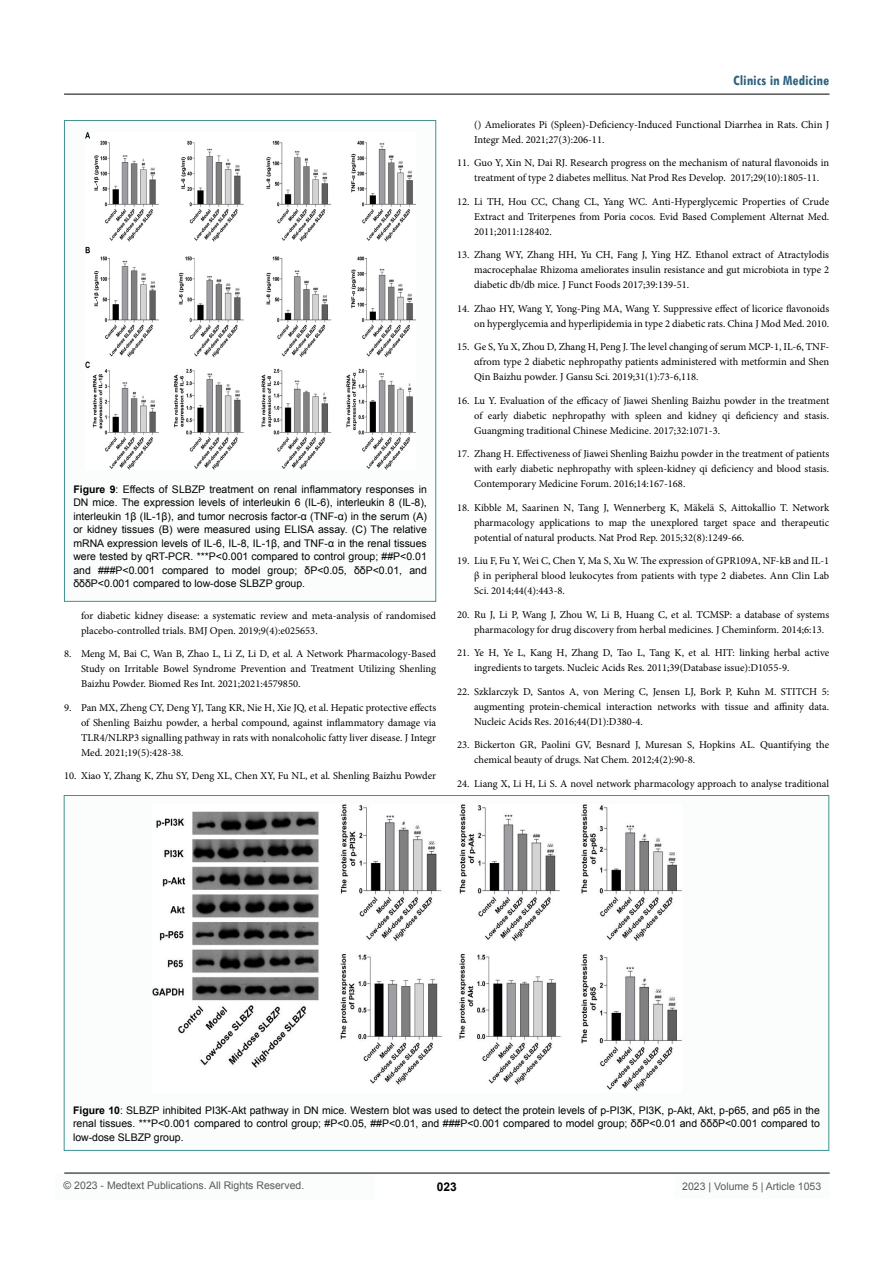
<style>
.page{position:relative;width:893px;height:1263px;background:#fff}
.page>*{position:absolute;margin:0;border:0;box-sizing:border-box;transform-origin:0 0}
.t1{font:700 condensed 15px "Tw Cen";color:#2e617e}
.t2{font:700 12px "Arial";color:#000}
.t3{font:10.5px/15px "Minion Pro";color:#000;text-align:justify}
.t4{font:10.5px/13.5px "Arial";color:#000;text-align:justify}
.t5{font:10.5px "Arial";color:#58595b}
.s1{font-weight:700}
</style>
<div class="page">
<div style="left:55px;top:1173px;width:320px;height:26px;background:#fbfdfd"></div>
<hr style="left:64px;top:1173px;width:766px;height:1px;background:#000">
<hr style="left:64px;top:94px;width:765px;height:1px;background:#000">
<div style="left:674px;top:1174px;width:156px;height:25px;background:#fbfdfd"></div>
<div style="left:64px;top:121px;width:372px;height:480px;background:#fbfdfd"></div>
<img style="left:85px;top:133px;width:330px;height:336px">
<div style="left:64px;top:795px;width:765px;height:355px;background:#fbfdfd"></div>
<img style="left:152px;top:804px;width:529px;height:287px">
<p class="t4" style="left:73px;top:482px;width:355px"><span class="s1">Figure 9</span>: Effects of SLBZP treatment on renal inflammatory responses in DN mice. The expression levels of interleukin 6 (IL-6), interleukin 8 (IL-8), interleukin 1β (IL-1β), and tumor necrosis factor-α (TNF-α) in the serum (A) or kidney tissues (B) were measured using ELISA assay. (C) The relative mRNA expression levels of IL-6, IL-8, IL-1β, and TNF-α in the renal tissues were tested by qRT-PCR. ***P&lt;0.001 compared to control group; ##P&lt;0.01 and ###P&lt;0.001 compared to model group; δP&lt;0.05, δδP&lt;0.01, and δδδP&lt;0.001 compared to low-dose SLBZP group.</p>
<p class="t3" style="left:81px;top:608px;width:357px">for diabetic kidney disease: a systematic review and meta-analysis of randomised placebo-controlled trials. BMJ Open. 2019;9(4):e025653.</p>
<p class="t3" style="left:81px;top:646px;width:357px;text-indent:-17px">8. Meng M, Bai C, Wan B, Zhao L, Li Z, Li D, et al. A Network Pharmacology-Based Study on Irritable Bowel Syndrome Prevention and Treatment Utilizing Shenling Baizhu Powder. Biomed Res Int. 2021;2021:4579850.</p>
<p class="t3" style="left:81px;top:700px;width:357px;text-indent:-17px">9. Pan MX, Zheng CY, Deng YJ, Tang KR, Nie H, Xie JQ, et al. Hepatic protective effects of Shenling Baizhu powder, a herbal compound, against inflammatory damage via TLR4/NLRP3 signalling pathway in rats with nonalcoholic fatty liver disease. J Integr Med. 2021;19(5):428-38.</p>
<p class="t3" style="left:64px;top:768px;width:374px">10. Xiao Y, Zhang K, Zhu SY, Deng XL, Chen XY, Fu NL, et al. Shenling Baizhu Powder</p>
<h1 class="t1" style="left:733px;top:72px;width:97px">Clinics in Medicine</h1>
<p class="t3" style="left:474px;top:117px;width:357px">() Ameliorates Pi (Spleen)-Deficiency-Induced Functional Diarrhea in Rats. Chin J<br>Integr Med. 2021;27(3):206-11.</p>
<p class="t3" style="left:474px;top:155px;width:357px;text-indent:-17px">11. Guo Y, Xin N, Dai RJ. Research progress on the mechanism of natural flavonoids in treatment of type 2 diabetes mellitus. Nat Prod Res Develop. 2017;29(10):1805-11.</p>
<p class="t3" style="left:474px;top:194px;width:357px;text-indent:-17px">12. Li TH, Hou CC, Chang CL, Yang WC. Anti-Hyperglycemic Properties of Crude Extract and Triterpenes from Poria cocos. Evid Based Complement Alternat Med.<br>2011;2011:128402.</p>
<p class="t3" style="left:474px;top:248px;width:357px;text-indent:-17px">13. Zhang WY, Zhang HH, Yu CH, Fang J, Ying HZ. Ethanol extract of Atractylodis macrocephalae Rhizoma ameliorates insulin resistance and gut microbiota in type 2 diabetic db/db mice. J Funct Foods 2017;39:139-51.</p>
<p class="t3" style="left:457px;top:301px;width:374px;text-align:right">14. Zhao HY, Wang Y, Yong-Ping MA, Wang Y. Suppressive effect of licorice flavonoids on hyperglycemia and hyperlipidemia in type 2 diabetic rats. China J Mod Med. 2010.</p>
<p class="t3" style="left:474px;top:340px;width:357px;text-indent:-17px">15. Ge S, Yu X, Zhou D, Zhang H, Peng J. The level changing of serum MCP-1, IL-6, TNF&shy;αfrom type 2 diabetic nephropathy patients administered with metformin and Shen Qin Baizhu powder. J Gansu Sci. 2019;31(1):73-6,118.</p>
<p class="t3" style="left:474px;top:393px;width:357px;text-indent:-17px">16. Lu Y. Evaluation of the efficacy of Jiawei Shenling Baizhu powder in the treatment of early diabetic nephropathy with spleen and kidney qi deficiency and stasis.<br>Guangming traditional Chinese Medicine. 2017;32:1071-3.</p>
<p class="t3" style="left:474px;top:447px;width:357px;text-indent:-17px">17. Zhang H. Effectiveness of Jiawei Shenling Baizhu powder in the treatment of patients with early diabetic nephropathy with spleen-kidney qi deficiency and blood stasis.<br>Contemporary Medicine Forum. 2016;14:167-168.</p>
<p class="t3" style="left:474px;top:500px;width:357px;text-indent:-17px">18. Kibble M, Saarinen N, Tang J, Wennerberg K, Mäkelä S, Aittokallio T. Network pharmacology applications to map the unexplored target space and therapeutic potential of natural products. Nat Prod Rep. 2015;32(8):1249-66.</p>
<p class="t3" style="left:474px;top:554px;width:357px;text-indent:-17px">19. Liu F, Fu Y, Wei C, Chen Y, Ma S, Xu W. The expression of GPR109A, NF-kB and IL-1 β in peripheral blood leukocytes from patients with type 2 diabetes. Ann Clin Lab Sci. 2014;44(4):443-8.</p>
<p class="t3" style="left:474px;top:607px;width:357px;text-indent:-17px">20. Ru J, Li P, Wang J, Zhou W, Li B, Huang C, et al. TCMSP: a database of systems pharmacology for drug discovery from herbal medicines. J Cheminform. 2014;6:13.</p>
<p class="t3" style="left:474px;top:646px;width:357px;text-indent:-17px">21. Ye H, Ye L, Kang H, Zhang D, Tao L, Tang K, et al. HIT: linking herbal active ingredients to targets. Nucleic Acids Res. 2011;39(Database issue):D1055-9.</p>
<p class="t3" style="left:474px;top:684px;width:357px;text-indent:-17px">22. Szklarczyk D, Santos A, von Mering C, Jensen LJ, Bork P, Kuhn M. STITCH 5: augmenting protein-chemical interaction networks with tissue and affinity data.<br>Nucleic Acids Res. 2016;44(D1):D380-4.</p>
<p class="t3" style="left:474px;top:738px;width:357px;text-indent:-17px">23. Bickerton GR, Paolini GV, Besnard J, Muresan S, Hopkins AL. Quantifying the chemical beauty of drugs. Nat Chem. 2012;4(2):90-8.</p>
<p class="t3" style="left:457px;top:776px;width:374px">24. Liang X, Li H, Li S. A novel network pharmacology approach to analyse traditional</p>
<p class="t4" style="left:73px;top:1103px;width:748px"><span class="s1">Figure 10</span>: SLBZP inhibited PI3K-Akt pathway in DN mice. Western blot was used to detect the protein levels of p-PI3K, PI3K, p-Akt, Akt, p-p65, and p65 in the renal tissues. ***P&lt;0.001 compared to control group; #P&lt;0.05, ##P&lt;0.01, and ###P&lt;0.001 compared to model group; δδP&lt;0.01 and δδδP&lt;0.001 compared to low-dose SLBZP group.</p>
<p class="t5" style="left:64px;top:1179px;width:242px">© 2023 - Medtext Publications. All Rights Reserved.</p>
<p class="t2" style="left:437px;top:1178px;width:22px">023</p>
<p class="t5" style="left:682px;top:1180px;width:140px">2023 | Volume 5 | Article 1053</p>
</div>
